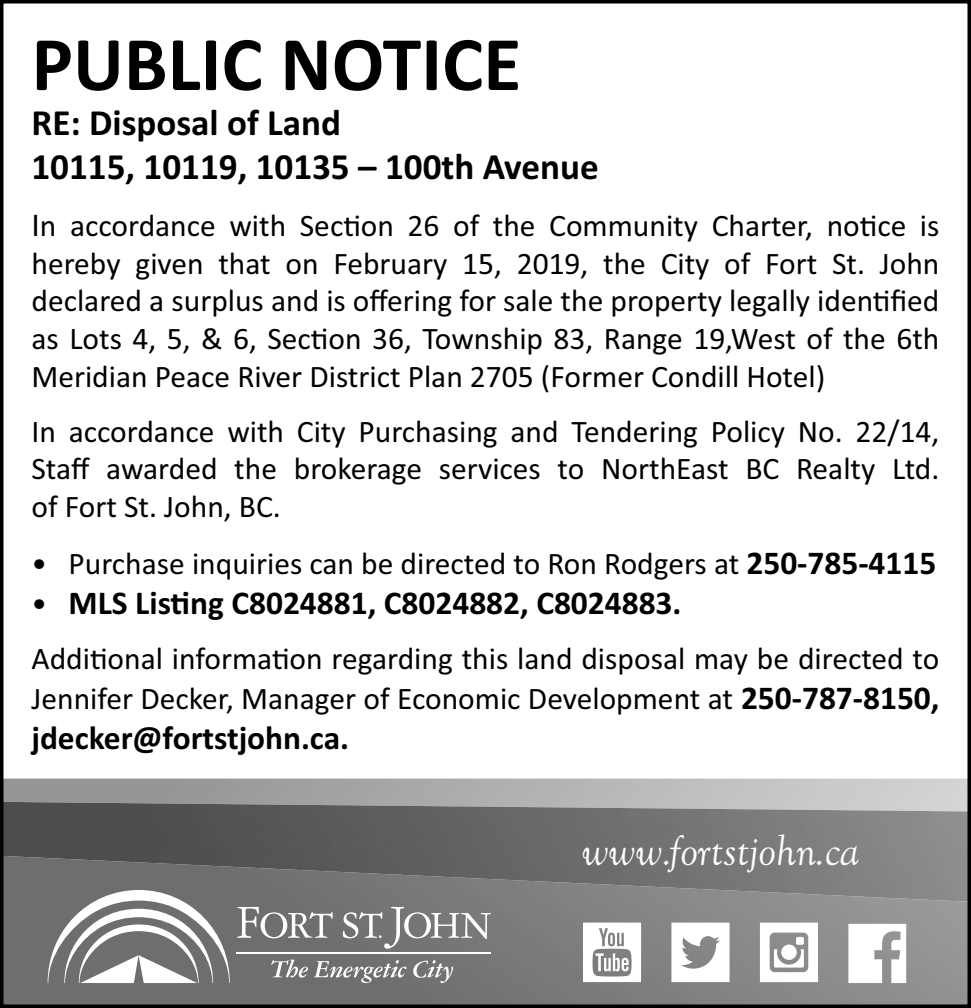
<style>
.page{position:relative;width:971px;height:1008px;background:#fff}
.page>*{position:absolute;margin:0;border:0;box-sizing:border-box;transform-origin:0 0}
.t1{font:700 78.05px "Calibri";color:#000}
.t2{font:italic 44.1px "Goudy Old Style T";color:#fff}
.t3{font:700 37.1px/44.4px "Calibri";color:#000}
.t4{font:700 33.25px "Calibri";color:#000}
.t5{font:31.5px/37.8px "Calibri";color:#000;text-align:justify}
.s1{font-size:33.25px}
.s2{font-weight:700;font-size:33.25px}
.s3{font-weight:400;font-size:31.5px}
</style>
<div class="page">
<svg style="left:5px;top:902px;width:961px;height:101px;background:#7e7e7e"></svg>
<svg style="left:5px;top:779px;width:961px;height:23px;background:#afafaf"></svg>
<img style="left:5px;top:802px;width:961px;height:100px">
<svg style="left:583px;top:923px;width:58px;height:59px"></svg>
<svg style="left:760px;top:923px;width:58px;height:59px"></svg>
<svg style="left:671px;top:923px;width:59px;height:59px"></svg>
<svg style="left:848px;top:924px;width:58px;height:59px"></svg>
<hr style="left:236px;top:953px;width:255px;height:1px;background:#fff">
<svg style="left:271px;top:960px;width:37px;height:18px"></svg>
<svg style="left:314px;top:960px;width:93px;height:23px;background:#8d8d8d"></svg>
<svg style="left:413px;top:960px;width:40px;height:23px"></svg>
<svg style="left:237px;top:907px;width:96px;height:31px"></svg>
<svg style="left:343px;top:907px;width:148px;height:42px;background:#8d8d8d"></svg>
<svg style="left:48px;top:890px;width:182px;height:93px"></svg>
<div style="left:0;top:0;width:971px;height:1008px;border:4px solid #000"></div>
<h1 class="t1" style="left:32px;top:37px;width:491px">PUBLIC NOTICE</h1>
<p class="t3" style="left:32px;top:103px;width:569px">RE: Disposal of Land<br>10115, 10119, 10135 – 100th Avenue</p>
<p class="t5" style="left:31px;top:209px;width:909px"><span class="s1">I</span>n accordance with Sec-on 26 of the Community Charter, no-ce is hereby given that on February 15, 2019, the City of Fort St. John declared a surplus and is offering for sale the property legally iden-fied as Lots 4, 5, &amp; 6, Sec-on 36, Township 83, Range 19,West of the 6th Meridian Peace River District Plan 2705 (Former Condill Hotel)</p>
<p class="t5" style="left:31px;top:415px;width:909px">In accordance with City Purchasing and Tendering Policy No. 22/14, Staff awarded the brokerage services to NorthEast BC Realty Ltd. of Fort St. John, BC.</p>
<p class="t5" style="left:31px;top:547px;width:906px">• Purchase inquiries can be directed to Ron Rodgers at <span class="s2">250-785-4115</span></p>
<p class="t4" style="left:32px;top:592px;width:651px"><span class="s3">•</span> MLS Lis-ng C8024881, C8024882, C8024883.</p>
<p class="t5" style="left:32px;top:641px;width:909px;line-height:40.2px">Addi-onal informa-on regarding this land disposal may be directed to<br>Jennifer Decker, Manager of Economic Development at <span class="s2">250-787-8150,</span></p>
<p class="t4" style="left:31px;top:726px;width:319px">jdecker@fortstjohn.ca.</p>
<h2 class="t2" style="left:582px;top:824px;width:279px">www.fortstjohn.ca</h2>
</div>
